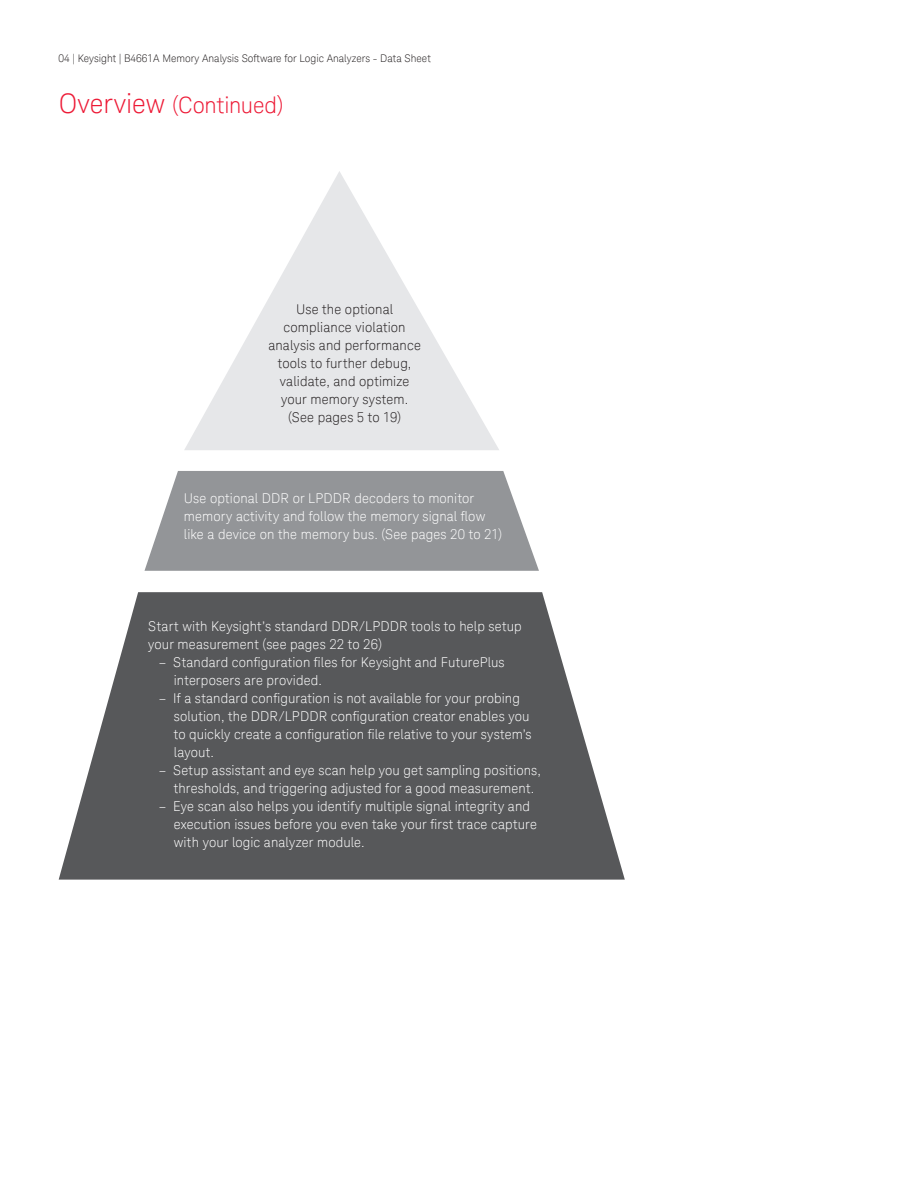
<style>
.page{position:relative;width:918px;height:1188px;background:#fff}
.page>*{position:absolute;margin:0;border:0;box-sizing:border-box;transform-origin:0 0}
.t1{font:300 22.5px "Keysight Sans";letter-spacing:-.005em;color:#ed1a36}
.t2{font:300 13.5px/18px "Keysight Sans";letter-spacing:.01em;color:#fff}
.t3{font:300 13.5px/18px "Keysight Sans";letter-spacing:.01em;color:#231f20;text-align:center}
.t4{font:300 10.5px "Keysight Sans";color:#231f20}
.s1{font-size:27px}
</style>
<div class="page">
<svg style="left:184px;top:171px;width:315px;height:279px"></svg>
<svg style="left:145px;top:471px;width:394px;height:100px;background:#9c9ea1"></svg>
<svg style="left:59px;top:592px;width:566px;height:288px;background:#6f7071"></svg>
<p class="t4" style="left:59px;top:52px;width:374px">04 | Keysight | B4661A Memory Analysis Software for Logic Analyzers - Data Sheet</p>
<h1 class="t1" style="left:59px;top:92px;width:227px"><span class="s1">Overview</span> (Continued)</h1>
<p class="t3" style="left:268px;top:300px;width:154px">Use the optional compliance violation analysis and performance tools to further debug, validate, and optimize your memory system. (See pages 5 to 19)</p>
<p class="t2" style="left:184px;top:489px;width:320px">Use optional DDR or LPDDR decoders to monitor memory activity and follow the memory signal flow like a device on the memory bus. (See pages 20 to 21)</p>
<p class="t2" style="left:148px;top:617px;width:375px">Start with Keysight’s standard DDR/LPDDR tools to help setup your measurement (see pages 22 to 26)</p>
<p class="t2" style="left:174px;top:653px;width:332px;text-indent:-15px">– Standard configuration files for Keysight and FuturePlus interposers are provided.</p>
<p class="t2" style="left:174px;top:689px;width:359px;text-indent:-15px">– If a standard configuration is not available for your probing solution, the DDR/LPDDR configuration creator enables you to quickly create a configuration file relative to your system’s layout.</p>
<p class="t2" style="left:174px;top:761px;width:369px;text-indent:-15px">– Setup assistant and eye scan help you get sampling positions, thresholds, and triggering adjusted for a good measurement.</p>
<p class="t2" style="left:174px;top:797px;width:365px;text-indent:-15px">– Eye scan also helps you identify multiple signal integrity and execution issues before you even take your first trace capture with your logic analyzer module.</p>
</div>
